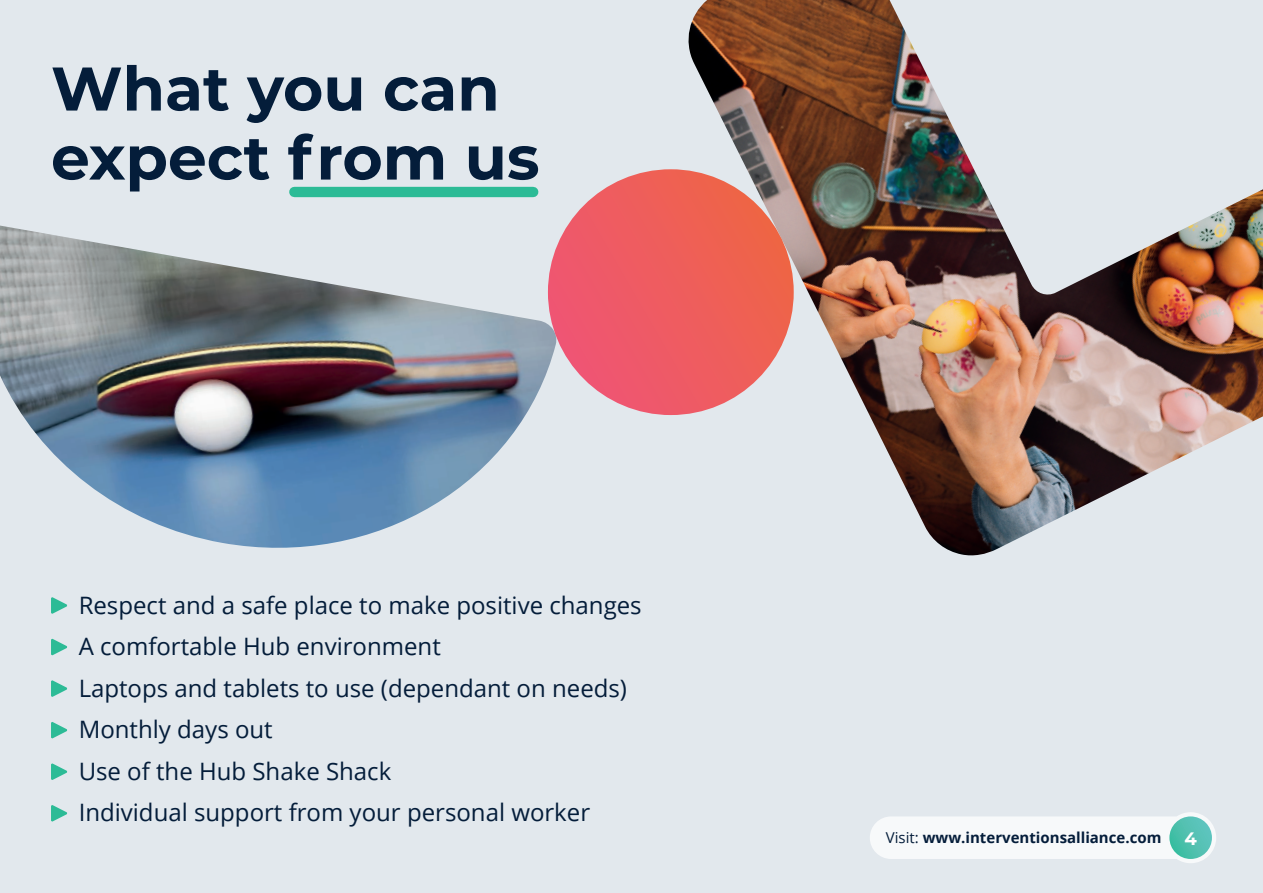
<style>
.page{position:relative;width:1263px;height:893px;background:#e2e8ed}
.page>*{position:absolute;margin:0;border:0;box-sizing:border-box;transform-origin:0 0}
.t1{font:700 61.5px/69px "Montserrat";color:#041d3a}
.t2{font:24px/41.5px "Open Sans";color:#041d3a}
.t3{font:700 18px "Montserrat";color:#fff}
.t4{font:700 15px "Open Sans";color:#041d3a}
.s1{font-weight:400}
</style>
<div class="page">
<svg style="left:51px;top:597px;width:16px;height:17px"></svg>
<svg style="left:51px;top:638px;width:16px;height:17px"></svg>
<svg style="left:51px;top:680px;width:16px;height:17px"></svg>
<svg style="left:51px;top:722px;width:16px;height:17px"></svg>
<svg style="left:51px;top:763px;width:16px;height:17px"></svg>
<svg style="left:51px;top:805px;width:16px;height:17px"></svg>
<div style="left:294px;top:187px;width:239px;height:10px;background:#2cbb96"></div>
<img style="left:0;top:226px;width:559px;height:322px">
<img style="left:683px;top:0;width:580px;height:556px">
<div style="left:548px;top:169px;width:246px;height:246px;background:linear-gradient(to right,#ef5673,#ee654a);border-radius:123px"></div>
<svg style="left:870px;top:812px;width:346px;height:51px"></svg>
<svg style="left:1169px;top:816px;width:43px;height:43px"></svg>
<h1 class="t1" style="left:51px;top:51px;width:490px">What you can expect from us</h1>
<p class="t2" style="left:79px;top:584px;width:565px">Respect and a safe place to make positive changes A comfortable Hub environment<br>Laptops and tablets to use (dependant on needs)<br>Monthly days out<br>Use of the Hub Shake Shack<br>Individual support from your personal worker</p>
<p class="t4" style="left:886px;top:827px;width:277px"><span class="s1">Visit:</span> www.interventionsalliance.com</p>
<p class="t3" style="left:1184px;top:825px;width:14px">4</p>
</div>
